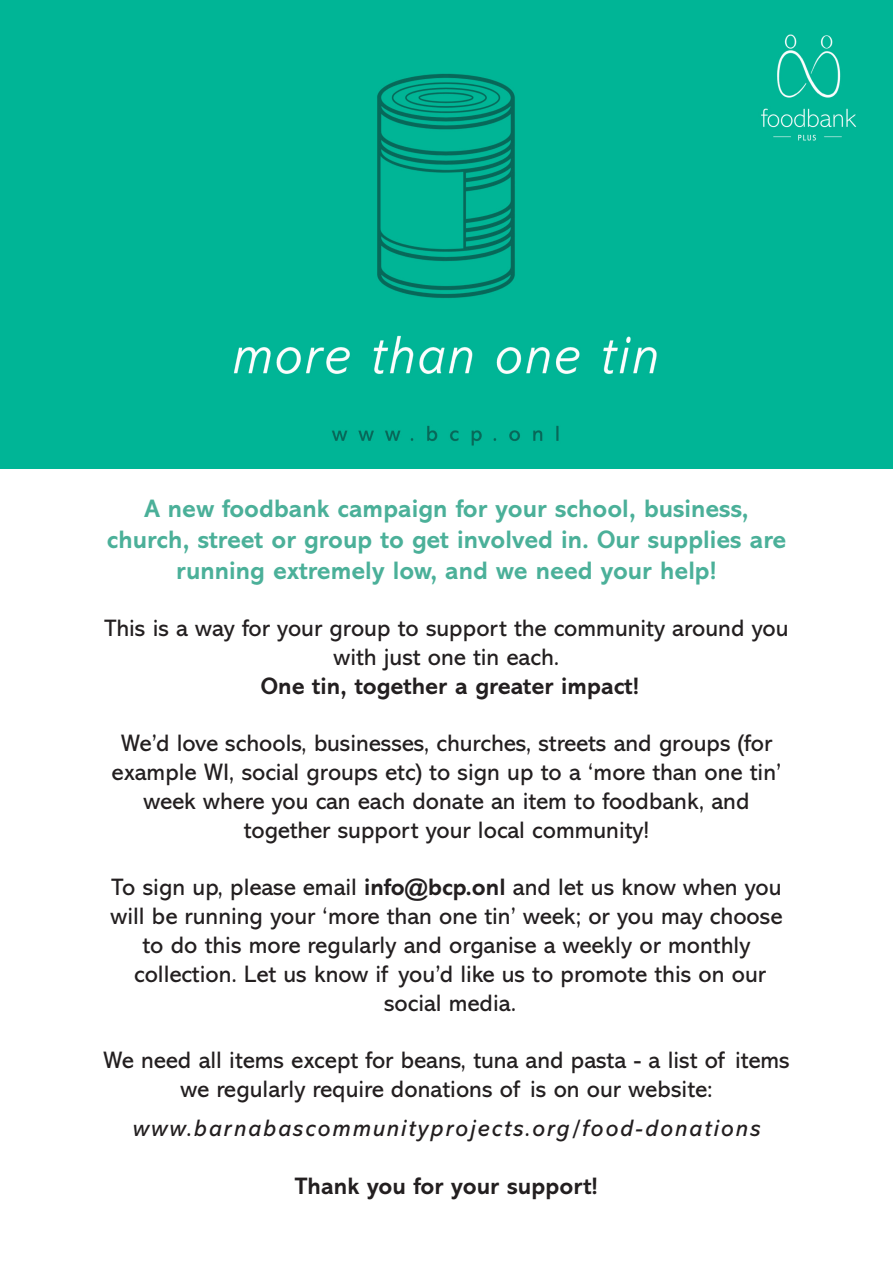
<style>
.page{position:relative;width:893px;height:1263px;background:#fff}
.page>*{position:absolute;margin:0;border:0;box-sizing:border-box;transform-origin:0 0}
.t1{font:700 25.5px/30.6px "Abadi MT Pro";color:#4bb099;text-align:center}
.t2{font:24px/28.8px "Abadi MT Pro";color:#231f20;text-align:center}
.t3{font:700 24px "Abadi MT Pro";color:#231f20}
.t4{font:italic 24px "Abadi MT Pro";letter-spacing:.08em;color:#231f20}
.s1{font-weight:700}
</style>
<div class="page">
<div style="left:0;top:0;width:893px;height:468px;background:#00b596"></div>
<p class="t1" style="left:107px;top:494px;width:681px">A new foodbank campaign for your school, business, church, street or group to get involved in. Our supplies are running extremely low, and we need your help!</p>
<p class="t2" style="left:104px;top:614px;width:686px">This is a way for your group to support the community around you with just one tin each.</p>
<p class="t3" style="left:261px;top:672px;width:380px">One tin, together a greater impact!</p>
<p class="t2" style="left:112px;top:729px;width:671px">We’d love schools, businesses, churches, streets and groups (for example WI, social groups etc) to sign up to a ‘more than one tin’ week where you can each donate an item to foodbank, and</p>
<p class="t2" style="left:244px;top:816px;width:407px">together support your local community!</p>
<p class="t2" style="left:111px;top:873px;width:673px">To sign up, please email <span class="s1">info@bcp.onl</span> and let us know when you will be running your ‘more than one tin’ week; or you may choose to do this more regularly and organise a weekly or monthly</p>
<p class="t2" style="left:134px;top:960px;width:633px">collection. Let us know if you’d like us to promote this on our</p>
<p class="t2" style="left:384px;top:988px;width:134px">social media.</p>
<p class="t2" style="left:103px;top:1046px;width:688px">We need all items except for beans, tuna and pasta - a list of items we regularly require donations of is on our website:</p>
<p class="t4" style="left:133px;top:1115px;width:629px">www.barnabascommunityprojects.org/food-donations</p>
<p class="t3" style="left:295px;top:1172px;width:305px">Thank you for your support!</p>
</div>
